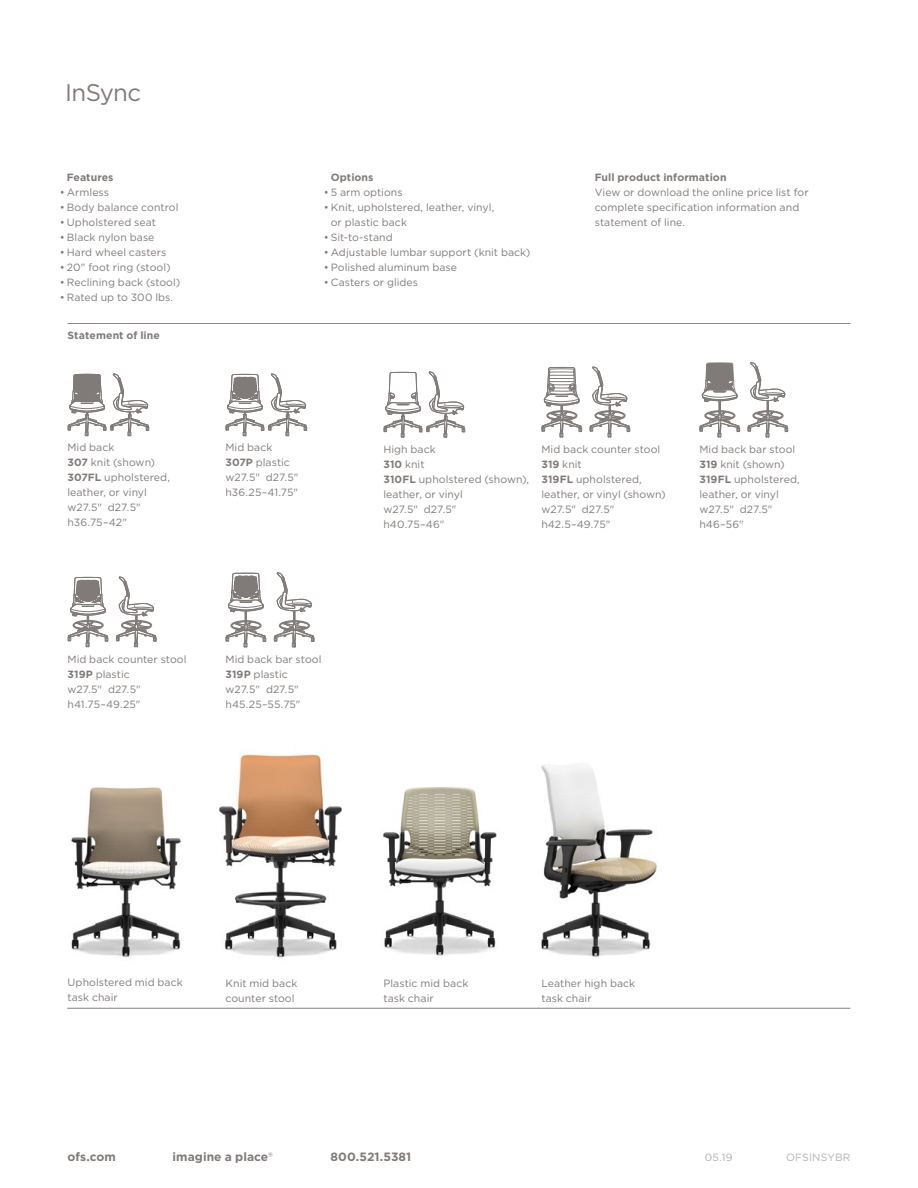
<style>
.page{position:relative;width:918px;height:1188px;background:#fff}
.page>*{position:absolute;margin:0;border:0;box-sizing:border-box;transform-origin:0 0}
.t1{font:24px "Gotham";letter-spacing:-.025em;color:#807b78}
.t2{font:700 12px "Gotham";letter-spacing:.005em;color:#807b78}
.t3{font:10.5px/15px "Gotham";letter-spacing:.005em;color:#807b78}
.t4{font:700 10.5px "Gotham";letter-spacing:.01em;color:#807b78}
.t5{font:10.5px "Gotham";letter-spacing:.015em;color:#b2b1af}
.s1{font-weight:700}
.s2{font-weight:400}
</style>
<div class="page">
<hr style="left:68px;top:323px;width:783px;height:1px;background:#807b78">
<hr style="left:67px;top:1008px;width:783px;height:1px;background:#807b78">
<img style="left:219px;top:754px;width:123px;height:204px">
<img style="left:383px;top:787px;width:114px;height:169px">
<img style="left:71px;top:787px;width:148px;height:171px">
<img style="left:541px;top:764px;width:116px;height:193px">
<svg style="left:68px;top:373px;width:81px;height:63px"></svg>
<svg style="left:225px;top:373px;width:82px;height:63px"></svg>
<svg style="left:383px;top:371px;width:82px;height:67px"></svg>
<svg style="left:699px;top:362px;width:41px;height:76px"></svg>
<svg style="left:747px;top:362px;width:41px;height:76px"></svg>
<svg style="left:589px;top:367px;width:41px;height:71px"></svg>
<svg style="left:541px;top:366px;width:41px;height:72px"></svg>
<svg style="left:274px;top:572px;width:41px;height:75px"></svg>
<svg style="left:225px;top:572px;width:41px;height:75px"></svg>
<svg style="left:116px;top:576px;width:41px;height:71px"></svg>
<svg style="left:68px;top:576px;width:40px;height:71px"></svg>
<h1 class="t1" style="left:65px;top:77px;width:78px">InSync</h1>
<p class="t4" style="left:67px;top:171px;width:48px">Features</p>
<p class="t3" style="left:60px;top:185px;width:51px">• Armless</p>
<p class="t3" style="left:60px;top:200px;width:120px">• Body balance control</p>
<p class="t3" style="left:60px;top:215px;width:98px">• Upholstered seat</p>
<p class="t3" style="left:60px;top:230px;width:96px">• Black nylon base</p>
<p class="t3" style="left:60px;top:245px;width:108px">• Hard wheel casters</p>
<p class="t3" style="left:60px;top:260px;width:112px">• 20" foot ring (stool)</p>
<p class="t3" style="left:60px;top:275px;width:122px">• Reclining back (stool)</p>
<p class="t3" style="left:60px;top:290px;width:115px">• Rated up to 300 lbs.</p>
<p class="t4" style="left:68px;top:329px;width:94px">Statement of line</p>
<p class="t3" style="left:67px;top:440px;width:104px">Mid back<br><span class="s1">307</span> knit (shown)<br><span class="s1">307FL</span> upholstered, leather, or vinyl w27.5" d27.5" h36.75–42"</p>
<p class="t4" style="left:331px;top:171px;width:44px">Options</p>
<p class="t3" style="left:324px;top:185px;width:80px">• 5 arm options</p>
<p class="t3" style="left:331px;top:200px;width:165px;text-indent:-7px">• Knit, upholstered, leather, vinyl, or plastic back</p>
<p class="t3" style="left:324px;top:230px;width:70px">• Sit-to-stand</p>
<p class="t3" style="left:324px;top:245px;width:208px">• Adjustable lumbar support (knit back)</p>
<p class="t3" style="left:324px;top:260px;width:135px">• Polished aluminum base</p>
<p class="t3" style="left:324px;top:275px;width:96px">• Casters or glides</p>
<p class="t4" style="left:595px;top:171px;width:133px">Full product information</p>
<p class="t3" style="left:595px;top:185px;width:215px">View or download the online price list for complete specification information and statement of line.</p>
<p class="t3" style="left:225px;top:440px;width:75px">Mid back<br><span class="s1">307P</span> plastic w27.5" d27.5" h36.25–41.75"</p>
<p class="t3" style="left:383px;top:441px;width:147px">High back<br><span class="s1">310</span> knit<br><span class="s1">310FL</span> upholstered (shown), leather, or vinyl<br>w27.5" d27.5"<br>h40.75–46"</p>
<p class="t3" style="left:541px;top:441px;width:126px">Mid back counter stool<br><span class="s1">319</span> knit<br><span class="s1">319FL</span> upholstered, leather, or vinyl (shown) w27.5" d27.5" h42.5–49.75"</p>
<p class="t3" style="left:699px;top:441px;width:102px">Mid back bar stool<br><span class="s1">319</span> knit (shown)<br><span class="s1">319FL</span> upholstered, leather, or vinyl w27.5" d27.5" h46–56"</p>
<p class="t3" style="left:67px;top:651px;width:121px">Mid back counter stool<br><span class="s1">319P</span> plastic<br>w27.5" d27.5" h41.75–49.25"</p>
<p class="t3" style="left:225px;top:652px;width:98px">Mid back bar stool<br><span class="s1">319P</span> plastic w27.5" d27.5" h45.25–55.75"</p>
<p class="t3" style="left:68px;top:975px;width:117px">Upholstered mid back task chair</p>
<p class="t3" style="left:225px;top:975px;width:73px">Knit mid back counter stool</p>
<p class="t3" style="left:383px;top:975px;width:86px">Plastic mid back task chair</p>
<p class="t3" style="left:541px;top:975px;width:95px">Leather high back task chair</p>
<p class="t2" style="left:68px;top:1149px;width:50px">ofs.com</p>
<p class="t2" style="left:172px;top:1149px;width:102px">imagine a place<span class="s2">®</span></p>
<p class="t2" style="left:330px;top:1149px;width:82px">800.521.5381</p>
<p class="t5" style="left:705px;top:1151px;width:29px">05.19</p>
<p class="t5" style="left:786px;top:1151px;width:66px">OFSINSYBR</p>
</div>
